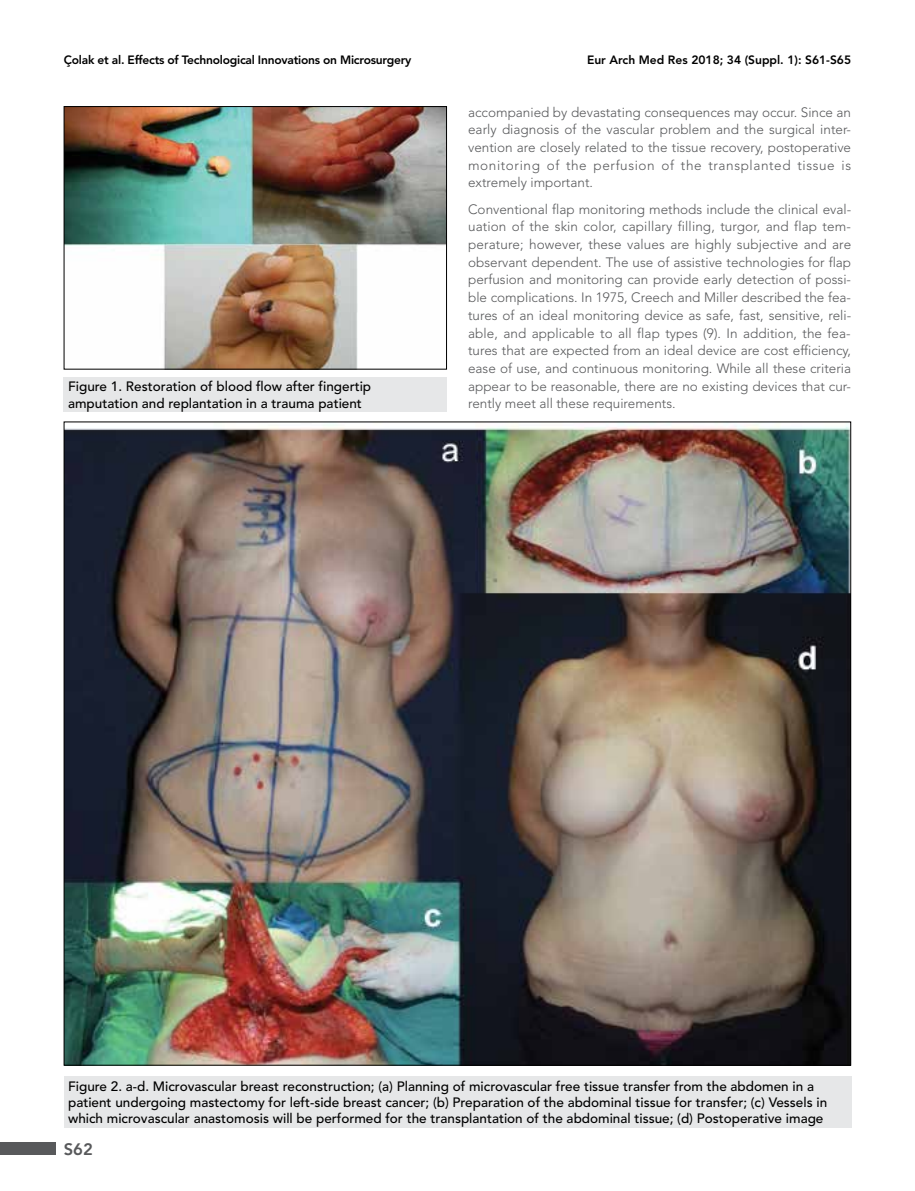
<style>
.page{position:relative;width:915px;height:1191px;background:#fff}
.page>*{position:absolute;margin:0;border:0;box-sizing:border-box;transform-origin:0 0}
.t1{font:800 16.5px "Avenir LT Std";color:#58595b}
.t2{font:300 13.5px/17.7px "Avenir LT Std";color:#58595b;text-align:justify}
.t3{font:500 13.5px/16.2px "Avenir LT Std";color:#000}
.t4{font:800 12px "Avenir LT Std";letter-spacing:-.02em;color:#000}
.t5{font:800 12px "Avenir LT Std";color:#000}
</style>
<div class="page">
<div style="left:0;top:1142px;width:55px;height:12px;background:#58595b"></div>
<img style="left:66px;top:424px;width:782px;height:639px">
<div style="left:64px;top:1076px;width:786px;height:51px;background:#e6e7e8"></div>
<img style="left:66px;top:108px;width:378px;height:259px">
<div style="left:64px;top:106px;width:382px;height:263px;border:1px solid #000"></div>
<div style="left:64px;top:377px;width:382px;height:35px;background:#e6e7e8"></div>
<p class="t4" style="left:64px;top:53px;width:349px">Çolak et al. Effects of Technological Innovations on Microsurgery</p>
<p class="t5" style="left:586px;top:53px;width:265px">Eur Arch Med Res 2018; 34 (Suppl. 1): S61-S65</p>
<p class="t3" style="left:68px;top:379px;width:304px">Figure 1. Restoration of blood flow after fingertip amputation and replantation in a trauma patient</p>
<p class="t2" style="left:468px;top:103px;width:384px">accompanied by devastating consequences may occur. Since an early diagnosis of the vascular problem and the surgical inter&shy;vention are closely related to the tissue recovery, postoperative monitoring of the perfusion of the transplanted tissue is extremely important.</p>
<p class="t2" style="left:468px;top:200px;width:384px">Conventional flap monitoring methods include the clinical eval&shy;uation of the skin color, capillary filling, turgor, and flap tem&shy;perature; however, these values are highly subjective and are observant dependent. The use of assistive technologies for flap perfusion and monitoring can provide early detection of possi&shy;ble complications. In 1975, Creech and Miller described the fea&shy;tures of an ideal monitoring device as safe, fast, sensitive, reli&shy;able, and applicable to all flap types (9). In addition, the fea&shy;tures that are expected from an ideal device are cost efficiency, ease of use, and continuous monitoring. While all these criteria appear to be reasonable, there are no existing devices that cur&shy;rently meet all these requirements.</p>
<p class="t3" style="left:68px;top:1077px;width:760px">Figure 2. a-d. Microvascular breast reconstruction; (a) Planning of microvascular free tissue transfer from the abdomen in a patient undergoing mastectomy for left-side breast cancer; (b) Preparation of the abdominal tissue for transfer; (c) Vessels in which microvascular anastomosis will be performed for the transplantation of the abdominal tissue; (d) Postoperative image</p>
<p class="t1" style="left:64px;top:1139px;width:31px">S62</p>
</div>
